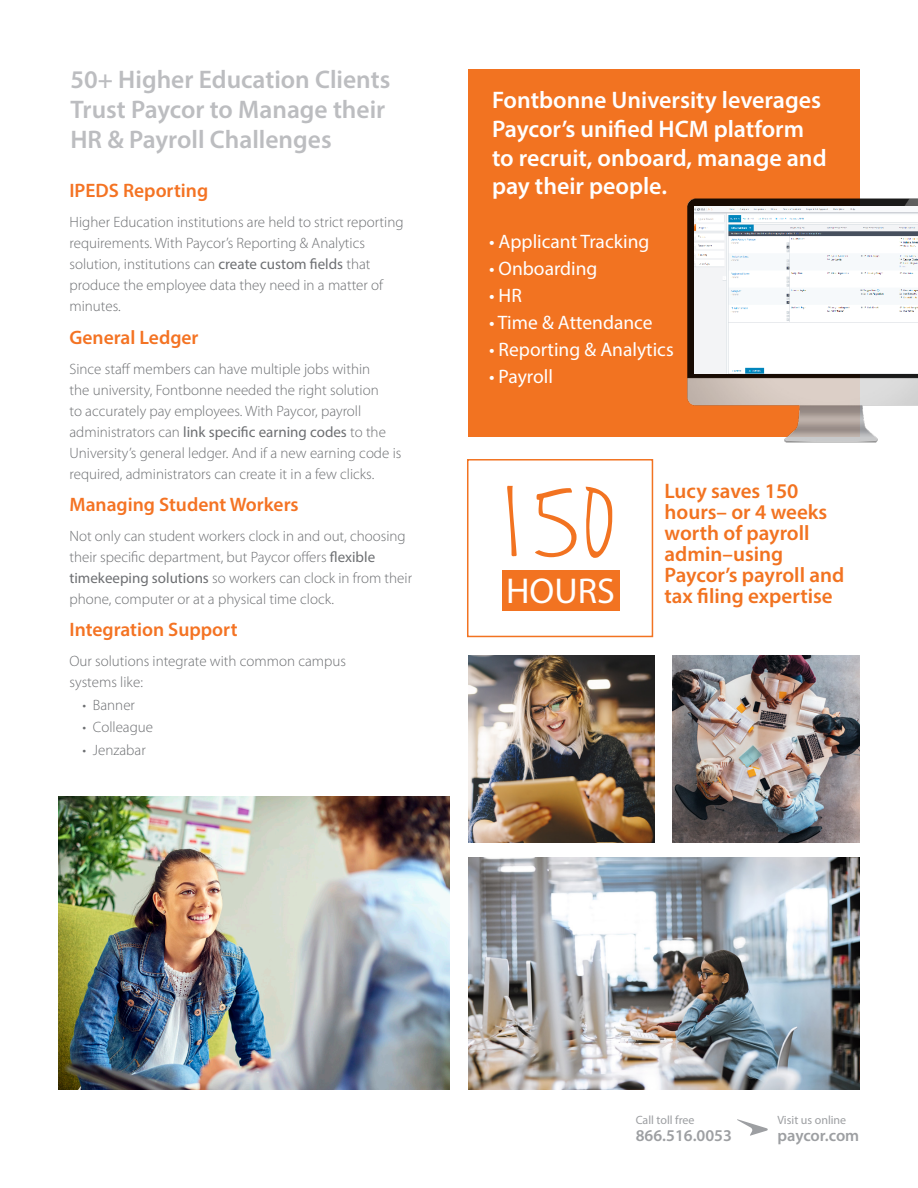
<style>
.page{position:relative;width:918px;height:1188px;background:#fff}
.page>*{position:absolute;margin:0;border:0;box-sizing:border-box;transform-origin:0 0}
.t1{font:124.5px "Jenna Sue Pro";color:#f27321}
.t2{font:36px "Myriad Pro";color:#fff}
.t3{font:600 25.5px/30px "Myriad Pro";color:#bcbdc0}
.t4{font:600 24px/28.8px "Myriad Pro";color:#fff}
.t5{font:600 21px/21px "Myriad Pro";color:#f27321}
.t6{font:19.5px "Myriad Pro";color:#fff}
.t7{font:600 19.5px "Myriad Pro";color:#f47323}
.Paragraph_Style_1{font:600 16.5px "Myriad Pro";color:#9d9fa2}
.t8{font:300 15px/21px "Myriad Pro";color:#6d6f72}
.Paragraph_Style_1-2{font:12px "Myriad Pro";color:#9d9fa2}
.s1{font-weight:400}
</style>
<div class="page">
<div style="left:468px;top:69px;width:392px;height:368px;background:#f27321"></div>
<img style="left:58px;top:796px;width:392px;height:294px">
<img style="left:468px;top:656px;width:186px;height:186px">
<img style="left:468px;top:858px;width:392px;height:232px">
<img style="left:673px;top:656px;width:186px;height:186px">
<svg style="left:737px;top:1119px;width:31px;height:17px"></svg>
<img style="left:687px;top:198px;width:231px;height:245px">
<img style="left:695px;top:207px;width:223px;height:166px">
<div style="left:467px;top:459px;width:186px;height:178px;border:2px solid #f27321"></div>
<div style="left:502px;top:571px;width:118px;height:40px;background:#f27321"></div>
<p class="t3" style="left:70px;top:64px;width:321px">50+ Higher Education Clients<br>Trust Paycor to Manage their<br>HR &amp; Payroll Challenges</p>
<p class="t7" style="left:69px;top:178px;width:140px">IPEDS Reporting</p>
<p class="t8" style="left:69px;top:212px;width:336px">Higher Education institutions are held to strict reporting requirements. With Paycor’s Reporting &amp; Analytics solution, institutions can <span class="s1">create custom fields</span> that produce the employee data they need in a matter of minutes.</p>
<p class="t7" style="left:69px;top:325px;width:131px">General Ledger</p>
<p class="t8" style="left:69px;top:358px;width:333px">Since staff members can have multiple jobs within<br>the university, Fontbonne needed the right solution<br>to accurately pay employees. With Paycor, payroll administrators can <span class="s1">link specific earning codes</span> to the University’s general ledger. And if a new earning code is required, administrators can create it in a few clicks.</p>
<p class="t7" style="left:69px;top:492px;width:231px">Managing Student Workers</p>
<p class="t8" style="left:69px;top:525px;width:344px">Not only can student workers clock in and out, choosing their specific department, but Paycor offers <span class="s1">flexible timekeeping solutions</span> so workers can clock in from their phone, computer or at a physical time clock.</p>
<p class="t7" style="left:69px;top:618px;width:170px">Integration Support</p>
<p class="t8" style="left:69px;top:651px;width:278px">Our solutions integrate with common campus systems like:</p>
<p class="t8" style="left:83px;top:694px;width:54px">• Banner</p>
<p class="t8" style="left:83px;top:717px;width:72px">• Colleague</p>
<p class="t8" style="left:83px;top:739px;width:65px">• Jenzabar</p>
<p class="t4" style="left:492px;top:85px;width:336px">Fontbonne University leverages<br>Paycor’s unified HCM platform to recruit, onboard, manage and pay their people.</p>
<p class="t6" style="left:489px;top:229px;width:162px">• Applicant Tracking</p>
<p class="t6" style="left:489px;top:256px;width:110px">• Onboarding</p>
<p class="t6" style="left:489px;top:283px;width:34px">• HR</p>
<p class="t6" style="left:489px;top:310px;width:165px">• Time &amp; Attendance</p>
<p class="t6" style="left:489px;top:337px;width:186px">• Reporting &amp; Analytics</p>
<p class="t6" style="left:489px;top:364px;width:66px">• Payroll</p>
<p class="t1" style="left:495px;top:451px;width:125px">150</p>
<p class="t2" style="left:506px;top:568px;width:110px">HOURS</p>
<p class="t5" style="left:665px;top:480px;width:181px">Lucy saves 150 hours– or 4 weeks worth of payroll admin–using<br>Paycor’s payroll and tax filing expertise</p>
<p class="Paragraph_Style_1-2" style="left:636px;top:1113px;width:60px">Call toll free</p>
<p class="Paragraph_Style_1" style="left:636px;top:1125px;width:98px">866.516.0053</p>
<p class="Paragraph_Style_1-2" style="left:777px;top:1113px;width:70px">Visit us online</p>
<p class="Paragraph_Style_1" style="left:777px;top:1125px;width:83px">paycor.com</p>
</div>
